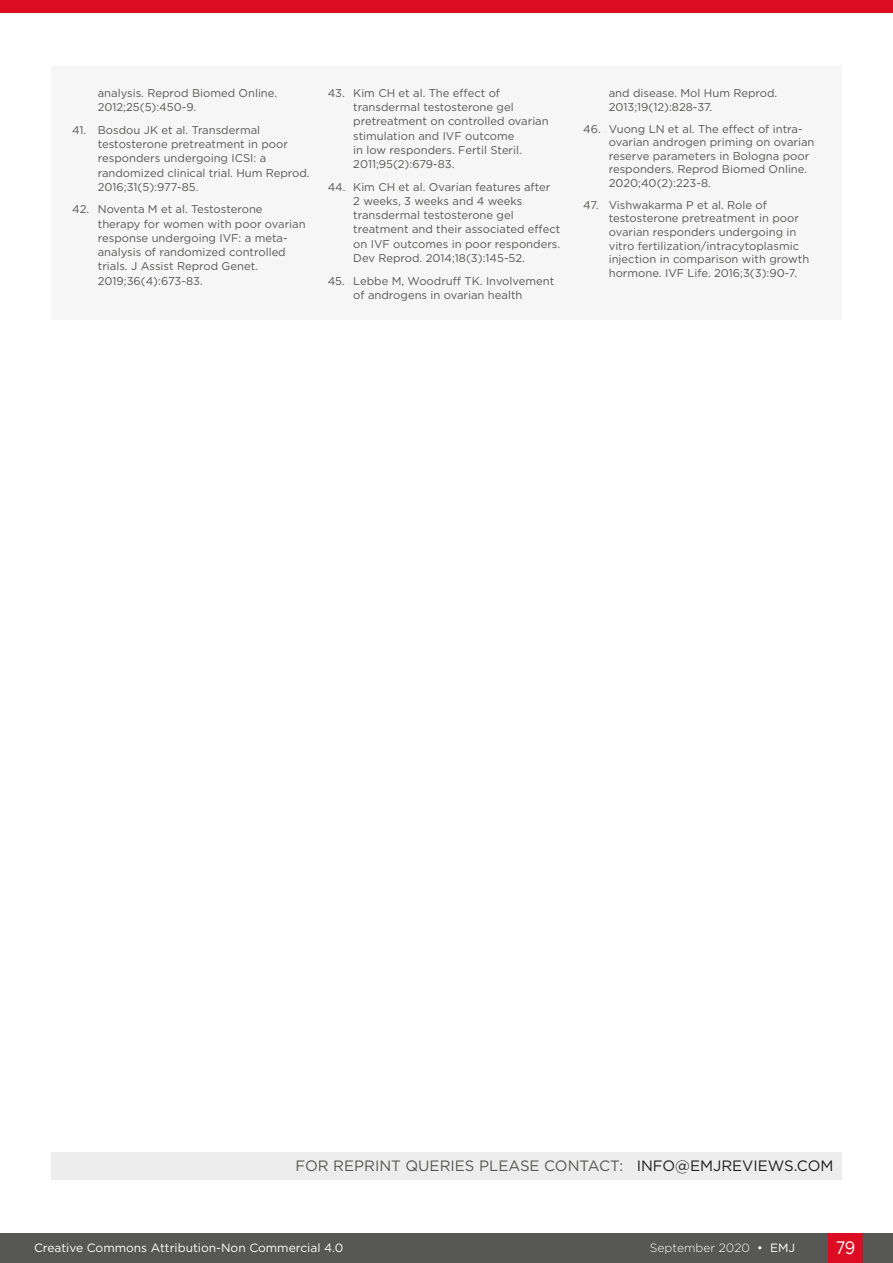
<style>
.page{position:relative;width:893px;height:1263px;background:#fff}
.page>*{position:absolute;margin:0;border:0;box-sizing:border-box;transform-origin:0 0}
.t1{font:18px "Gotham";color:#fff;scale:.9 1}
.Banner_Body_Text{font:15px "Gotham";color:#575756}
.t2{font:12px "Gotham";color:#fff}
.t3{font:300 12px "Gotham";color:#fff}
.t4{font:11.25px/14.2px "Gotham";color:#575756}
.s1{color:#1d1d1d}
.s2{font-weight:400}
</style>
<div class="page">
<div style="left:0;top:1233px;width:893px;height:30px;background:#575756"></div>
<div style="left:829px;top:1233px;width:34px;height:30px;background:#dc0c23"></div>
<div style="left:51px;top:67px;width:791px;height:253px;background:#f6f6f6"></div>
<div style="left:0;top:0;width:893px;height:13px;background:#dc0c23"></div>
<div style="left:51px;top:1152px;width:791px;height:27px;background:#ededed"></div>
<p class="t4" style="left:98px;top:86px;width:181px">analysis. Reprod Biomed Online.<br>2012;25(5):450-9.</p>
<p class="t4" style="left:98px;top:123px;width:213px;text-indent:-26px">41. Bosdou JK et al. Transdermal testosterone pretreatment in poor responders undergoing ICSI: a randomized clinical trial. Hum Reprod.<br>2016;31(5):977-85.</p>
<p class="t4" style="left:98px;top:202px;width:209px;text-indent:-26px">42. Noventa M et al. Testosterone therapy for women with poor ovarian response undergoing IVF: a meta&shy;analysis of randomized controlled trials. J Assist Reprod Genet.<br>2019;36(4):673-83.</p>
<p class="t4" style="left:353px;top:86px;width:197px;text-indent:-26px">43. Kim CH et al. The effect of transdermal testosterone gel pretreatment on controlled ovarian stimulation and IVF outcome<br>in low responders. Fertil Steril.<br>2011;95(2):679-83.</p>
<p class="t4" style="left:353px;top:179px;width:209px;text-indent:-26px">44. Kim CH et al. Ovarian features after<br>2 weeks, 3 weeks and 4 weeks transdermal testosterone gel treatment and their associated effect on IVF outcomes in poor responders.<br>Dev Reprod. 2014;18(3):145-52.</p>
<p class="t4" style="left:328px;top:273px;width:228px;text-align:center">45. Lebbe M, Woodruff TK. Involvement of androgens in ovarian health</p>
<p class="t4" style="left:609px;top:86px;width:170px;line-height:13.5px">and disease. Mol Hum Reprod.<br>2013;19(12):828-37.</p>
<p class="t4" style="left:609px;top:122px;width:207px;line-height:13.5px;text-indent:-26px">46. Vuong LN et al. The effect of intra&shy;ovarian androgen priming on ovarian reserve parameters in Bologna poor responders. Reprod Biomed Online.<br>2020;40(2):223-8.</p>
<p class="t4" style="left:609px;top:198px;width:202px;line-height:13.5px;text-indent:-26px">47. Vishwakarma P et al. Role of testosterone pretreatment in poor ovarian responders undergoing in vitro fertilization/intracytoplasmic injection in comparison with growth hormone. IVF Life. 2016;3(3):90-7.</p>
<p class="Banner_Body_Text" style="left:296px;top:1156px;width:539px">FOR REPRINT QUERIES PLEASE CONTACT: <span class="s1">INFO@EMJREVIEWS.COM</span></p>
<p class="t2" style="left:34px;top:1240px;width:311px">Creative Commons Attribution-Non Commercial 4.0</p>
<p class="t3" style="left:650px;top:1240px;width:147px">September 2020 <span class="s2">• EMJ</span></p>
<h1 class="t1" style="left:836px;top:1236px;width:23px">79</h1>
</div>
